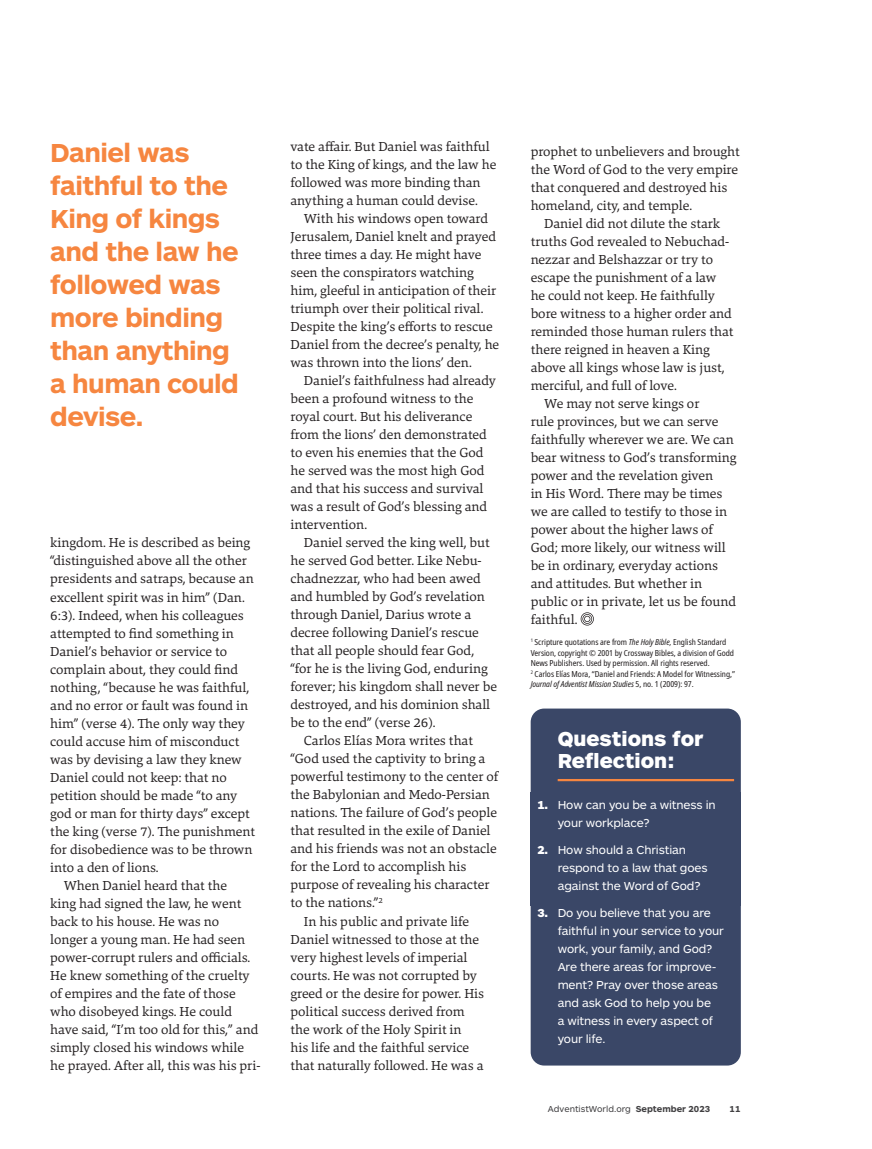
<style>
.page{position:relative;width:872px;height:1149px;background:#fff}
.page>*{position:absolute;margin:0;border:0;box-sizing:border-box;transform-origin:0 0}
.t1{font:700 27px/33px "ARS Maquette Pro";letter-spacing:.01em;color:#f68640}
.t2{font:900 21px/22.5px "ARS Maquette Pro";letter-spacing:.01em;color:#fff}
.t3{font:13.5px/18px "Danton";color:#231f20}
.t4{font:12px/18px "ARS Maquette Pro";letter-spacing:.025em;color:#fff}
.t5{font:12px/18px "ARS Maquette Pro";letter-spacing:-.01em;color:#fff}
.t6{font:9px "ARS Maquette Pro";letter-spacing:.035em;color:#414042}
.t7{font:700 9px "ARS Maquette Pro";color:#414042}
.t8{font:condensed 8.25px/10.5px "Noto Sans";letter-spacing:-.005em;color:#231f20}
.s1{font-style:italic}
.s2{font-weight:900}
.s3{font-weight:700}
</style>
<div class="page">
<div style="left:530px;top:708px;width:211px;height:84px;background:#3a4767"></div>
<hr style="left:557px;top:778px;width:177px;height:3px;background:#f68640">
<div style="left:530px;top:792px;width:211px;height:50px;background:#3a4767"></div>
<div style="left:530px;top:837px;width:211px;height:68px;background:#3a4767"></div>
<div style="left:530px;top:905px;width:211px;height:160px;background:#3a4767"></div>
<svg style="left:580px;top:612px;width:14px;height:13px"></svg>
<p class="t3" style="left:290px;top:137px;width:207px">vate affair. But Daniel was faithful to the King of kings, and the law he followed was more binding than anything a human could devise.</p>
<p class="t3" style="left:290px;top:209px;width:210px;text-indent:14px">With his windows open toward Jerusalem, Daniel knelt and prayed three times a day. He might have seen the conspirators watching him, gleeful in anticipation of their triumph over their political rival.<br>Despite the king’s efforts to rescue Daniel from the decree’s penalty, he was thrown into the lions’ den.</p>
<p class="t3" style="left:290px;top:371px;width:207px;text-indent:14px">Daniel’s faithfulness had already been a profound witness to the royal court. But his deliverance from the lions’ den demonstrated to even his enemies that the God he served was the most high God and that his success and survival was a result of God’s blessing and intervention.</p>
<p class="t3" style="left:304px;top:533px;width:187px">Daniel served the king well, but</p>
<p class="t3" style="left:290px;top:551px;width:193px">he served God better. Like Nebu-</p>
<p class="t3" style="left:290px;top:569px;width:192px">chadnezzar, who had been awed</p>
<p class="t3" style="left:290px;top:587px;width:196px">and humbled by God’s revelation</p>
<p class="t3" style="left:290px;top:605px;width:182px">through Daniel, Darius wrote a</p>
<p class="t3" style="left:290px;top:623px;width:190px">decree following Daniel’s rescue</p>
<p class="t3" style="left:290px;top:641px;width:185px">that all people should fear God,</p>
<p class="t3" style="left:290px;top:659px;width:199px">“for he is the living God, enduring</p>
<p class="t3" style="left:290px;top:677px;width:208px">forever; his kingdom shall never be</p>
<p class="t3" style="left:290px;top:695px;width:201px">destroyed, and his dominion shall</p>
<p class="t3" style="left:290px;top:713px;width:147px">be to the end” (verse 26).</p>
<p class="t3" style="left:304px;top:731px;width:170px">Carlos Elías Mora writes that</p>
<p class="t3" style="left:290px;top:749px;width:196px">“God used the captivity to bring a</p>
<p class="t3" style="left:290px;top:767px;width:209px">powerful testimony to the center of</p>
<p class="t3" style="left:290px;top:785px;width:201px">the Babylonian and Medo-Persian</p>
<p class="t3" style="left:290px;top:803px;width:208px">nations. The failure of God’s people</p>
<p class="t3" style="left:290px;top:821px;width:201px">that resulted in the exile of Daniel</p>
<p class="t3" style="left:290px;top:839px;width:208px">and his friends was not an obstacle</p>
<p class="t3" style="left:290px;top:857px;width:177px">for the Lord to accomplish his</p>
<p class="t3" style="left:290px;top:875px;width:200px">purpose of revealing his character</p>
<p class="t3" style="left:290px;top:893px;width:94px">to the nations.”<sup>2</sup></p>
<p class="t3" style="left:304px;top:911px;width:167px">In his public and private life</p>
<p class="t3" style="left:290px;top:929px;width:190px">Daniel witnessed to those at the</p>
<p class="t3" style="left:290px;top:947px;width:178px">very highest levels of imperial</p>
<p class="t3" style="left:290px;top:965px;width:188px">courts. He was not corrupted by</p>
<p class="t3" style="left:290px;top:983px;width:195px">greed or the desire for power. His</p>
<p class="t3" style="left:290px;top:1001px;width:176px">political success derived from</p>
<p class="t3" style="left:290px;top:1019px;width:173px">the work of the Holy Spirit in</p>
<p class="t3" style="left:290px;top:1037px;width:180px">his life and the faithful service</p>
<p class="t3" style="left:290px;top:1055px;width:194px">that naturally followed. He was a</p>
<h1 class="t1" style="left:50px;top:135px;width:190px">Daniel was faithful to the<br>King of kings and the law he followed was more binding than anything a human could devise.</h1>
<p class="t3" style="left:530px;top:142px;width:210px">prophet to unbelievers and brought the Word of God to the very empire that conquered and destroyed his homeland, city, and temple.</p>
<p class="t3" style="left:544px;top:214px;width:177px">Daniel did not dilute the stark</p>
<p class="t3" style="left:530px;top:232px;width:200px">truths God revealed to Nebuchad-</p>
<p class="t3" style="left:530px;top:250px;width:184px">nezzar and Belshazzar or try to</p>
<p class="t3" style="left:530px;top:268px;width:187px">escape the punishment of a law</p>
<p class="t3" style="left:530px;top:286px;width:186px">he could not keep. He faithfully</p>
<p class="t3" style="left:530px;top:304px;width:203px">bore witness to a higher order and</p>
<p class="t3" style="left:530px;top:322px;width:204px">reminded those human rulers that</p>
<p class="t3" style="left:530px;top:340px;width:181px">there reigned in heaven a King</p>
<p class="t3" style="left:530px;top:358px;width:195px">above all kings whose law is just,</p>
<p class="t3" style="left:530px;top:376px;width:148px">merciful, and full of love.</p>
<p class="t3" style="left:544px;top:394px;width:157px">We may not serve kings or</p>
<p class="t3" style="left:530px;top:412px;width:189px">rule provinces, but we can serve</p>
<p class="t3" style="left:530px;top:430px;width:204px">faithfully wherever we are. We can</p>
<p class="t3" style="left:530px;top:448px;width:207px">bear witness to God’s transforming</p>
<p class="t3" style="left:530px;top:466px;width:184px">power and the revelation given</p>
<p class="t3" style="left:530px;top:484px;width:193px">in His Word. There may be times</p>
<p class="t3" style="left:530px;top:502px;width:198px">we are called to testify to those in</p>
<p class="t3" style="left:530px;top:520px;width:184px">power about the higher laws of</p>
<p class="t3" style="left:530px;top:538px;width:196px">God; more likely, our witness will</p>
<p class="t3" style="left:530px;top:556px;width:189px">be in ordinary, everyday actions</p>
<p class="t3" style="left:530px;top:574px;width:173px">and attitudes. But whether in</p>
<p class="t3" style="left:530px;top:592px;width:207px">public or in private, let us be found</p>
<p class="t3" style="left:530px;top:610px;width:49px">faithful.</p>
<p class="t8" style="left:530px;top:636px;width:206px"><sup>1</sup> Scripture quotations are from <span class="s1">The Holy Bible,</span> English Standard Version, copyright © 2001 by Crossway Bibles, a division of Godd News Publishers. Used by permission. All rights reserved.<br><sup>2</sup> Carlos Elías Mora, “Daniel and Friends: A Model for Witnessing,” <span class="s1">Journal of Adventist Mission Studies</span> 5, no. 1 (2009): 97.</p>
<p class="t3" style="left:50px;top:533px;width:201px">kingdom. He is described as being</p>
<p class="t3" style="left:50px;top:551px;width:198px">“distinguished above all the other</p>
<p class="t3" style="left:50px;top:569px;width:205px">presidents and satraps, because an</p>
<p class="t3" style="left:50px;top:587px;width:196px">excellent spirit was in him” (Dan.</p>
<p class="t3" style="left:50px;top:605px;width:195px">6:3). Indeed, when his colleagues</p>
<p class="t3" style="left:50px;top:623px;width:185px">attempted to find something in</p>
<p class="t3" style="left:50px;top:641px;width:178px">Daniel’s behavior or service to</p>
<p class="t3" style="left:50px;top:659px;width:189px">complain about, they could find</p>
<p class="t3" style="left:50px;top:677px;width:200px">nothing, “because he was faithful,</p>
<p class="t3" style="left:50px;top:695px;width:199px">and no error or fault was found in</p>
<p class="t3" style="left:50px;top:713px;width:196px">him” (verse 4). The only way they</p>
<p class="t3" style="left:50px;top:731px;width:191px">could accuse him of misconduct</p>
<p class="t3" style="left:50px;top:749px;width:193px">was by devising a law they knew</p>
<p class="t3" style="left:50px;top:767px;width:178px">Daniel could not keep: that no</p>
<p class="t3" style="left:50px;top:785px;width:189px">petition should be made “to any</p>
<p class="t3" style="left:50px;top:803px;width:201px">god or man for thirty days” except</p>
<p class="t3" style="left:50px;top:821px;width:206px">the king (verse 7). The punishment</p>
<p class="t3" style="left:50px;top:839px;width:204px">for disobedience was to be thrown</p>
<p class="t3" style="left:50px;top:857px;width:110px">into a den of lions.</p>
<p class="t3" style="left:64px;top:875px;width:165px">When Daniel heard that the</p>
<p class="t3" style="left:50px;top:893px;width:192px">king had signed the law, he went</p>
<p class="t3" style="left:50px;top:911px;width:170px">back to his house. He was no</p>
<p class="t3" style="left:50px;top:929px;width:196px">longer a young man. He had seen</p>
<p class="t3" style="left:50px;top:947px;width:201px">power-corrupt rulers and officials.</p>
<p class="t3" style="left:50px;top:965px;width:201px">He knew something of the cruelty</p>
<p class="t3" style="left:50px;top:983px;width:187px">of empires and the fate of those</p>
<p class="t3" style="left:50px;top:1001px;width:183px">who disobeyed kings. He could</p>
<p class="t3" style="left:50px;top:1019px;width:209px">have said, “I’m too old for this,” and</p>
<p class="t3" style="left:50px;top:1037px;width:195px">simply closed his windows while</p>
<p class="t3" style="left:50px;top:1055px;width:212px">he prayed. After all, this was his pri-</p>
<h2 class="t2" style="left:557px;top:725px;width:146px">Questions for<br>Reflection:</h2>
<p class="t5" style="left:557px;top:794px;width:160px;text-indent:-20px"><span class="s2">1.</span> How can you be a witness in your workplace?</p>
<p class="t4" style="left:557px;top:839px;width:151px;text-indent:-20px"><span class="s2">2.</span> How should a Christian respond to a law that goes against the Word of God?</p>
<p class="t4" style="left:557px;top:902px;width:167px;text-indent:-20px"><span class="s2">3.</span> Do you believe that you are faithful in your service to your work, your family, and God?<br>Are there areas for improve&shy;ment? Pray over those areas and ask God to help you be<br>a witness in every aspect of your life.</p>
<p class="t6" style="left:548px;top:1103px;width:164px">AdventistWorld.org <span class="s3">September 2023</span></p>
<p class="t7" style="left:729px;top:1103px;width:12px">11</p>
</div>
